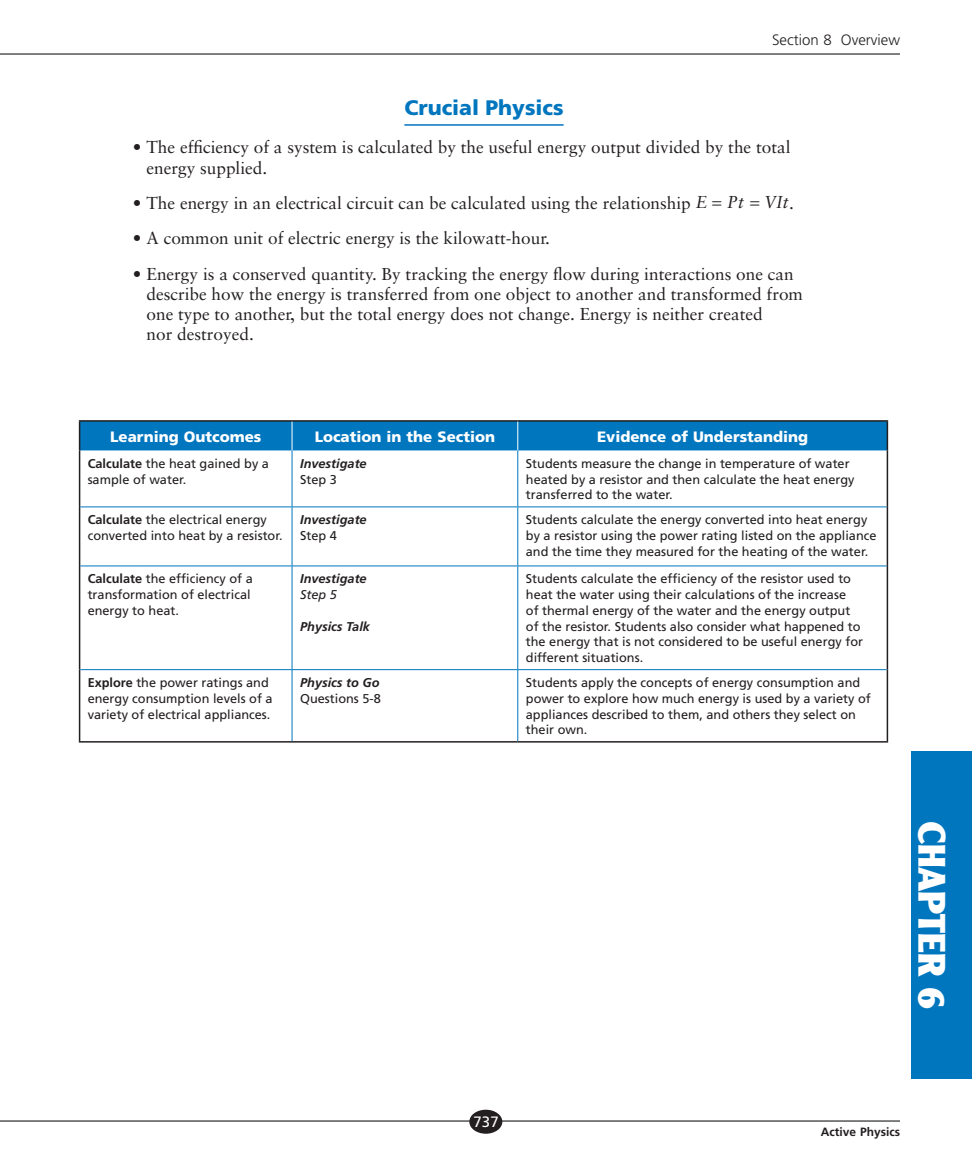
<style>
.page{position:relative;width:972px;height:1175px;background:#fff}
.page>*{position:absolute;margin:0;border:0;box-sizing:border-box;transform-origin:0 0}
.t1{font:900 37.5px "Clearface Gothic LH";color:#fff}
.t2{font:900 21px "Frutiger";color:#0076be}
.t3{font:17.25px/20.2px "Sabon";color:#231f20}
.t4{font:900 15px "Frutiger";color:#fff}
.t5{font:300 15px "Frutiger";color:#231f20}
.t6{font:15px "Frutiger";color:#fff}
.t7{font:12.75px/15.8px "Frutiger";color:#231f20}
.t8{font:italic 700 12.75px "Frutiger";color:#231f20}
.t9{font:italic 12.75px "Frutiger";color:#231f20}
.t10{font:700 12px "Frutiger";color:#231f20}
.s1{font-style:italic}
.s2{font-weight:700}
</style>
<div class="page">
<hr style="left:0;top:1120px;width:900px;height:1px;background:#000">
<hr style="left:0;top:54px;width:900px;height:1px;background:#000">
<div style="left:469px;top:1109px;width:33px;height:24px;background:#231f20;border-radius:50%"></div>
<div style="left:911px;top:751px;width:61px;height:327px;background:#0076be"></div>
<hr style="left:404px;top:124px;width:160px;height:2px;background:#0076be">
<hr style="left:79px;top:420px;width:213px;height:2px;background:#231f20">
<hr style="left:292px;top:420px;width:226px;height:2px;background:#231f20">
<hr style="left:518px;top:420px;width:370px;height:2px;background:#231f20">
<div style="left:79px;top:421px;width:809px;height:29px;background:#0076be"></div>
<hr style="left:79px;top:450px;width:1px;height:57px;background:#231f20">
<hr style="left:887px;top:450px;width:1px;height:57px;background:#231f20">
<hr style="left:79px;top:507px;width:1px;height:59px;background:#231f20">
<hr style="left:887px;top:507px;width:1px;height:59px;background:#231f20">
<hr style="left:79px;top:566px;width:1px;height:103px;background:#231f20">
<hr style="left:887px;top:566px;width:1px;height:103px;background:#231f20">
<hr style="left:79px;top:669px;width:1px;height:72px;background:#231f20">
<hr style="left:887px;top:669px;width:1px;height:72px;background:#231f20">
<hr style="left:79px;top:741px;width:213px;height:1px;background:#231f20">
<hr style="left:292px;top:741px;width:226px;height:1px;background:#231f20">
<hr style="left:518px;top:741px;width:370px;height:1px;background:#231f20">
<hr style="left:292px;top:450px;width:1px;height:56px;background:#0076be">
<hr style="left:517px;top:450px;width:1px;height:56px;background:#0076be">
<hr style="left:80px;top:506px;width:212px;height:1px;background:#0076be">
<hr style="left:292px;top:506px;width:226px;height:1px;background:#0076be">
<hr style="left:292px;top:507px;width:1px;height:58px;background:#0076be">
<hr style="left:518px;top:506px;width:369px;height:1px;background:#0076be">
<hr style="left:517px;top:507px;width:1px;height:58px;background:#0076be">
<hr style="left:80px;top:565px;width:212px;height:1px;background:#0076be">
<hr style="left:292px;top:565px;width:226px;height:1px;background:#0076be">
<hr style="left:292px;top:566px;width:1px;height:103px;background:#0076be">
<hr style="left:518px;top:565px;width:369px;height:1px;background:#0076be">
<hr style="left:517px;top:566px;width:1px;height:103px;background:#0076be">
<hr style="left:80px;top:669px;width:212px;height:1px;background:#0076be">
<hr style="left:292px;top:669px;width:226px;height:1px;background:#0076be">
<hr style="left:292px;top:670px;width:1px;height:71px;background:#0076be">
<hr style="left:518px;top:669px;width:369px;height:1px;background:#0076be">
<hr style="left:517px;top:670px;width:1px;height:71px;background:#0076be">
<p class="t5" style="left:772px;top:31px;width:129px">Section 8 Overview</p>
<h2 class="t2" style="left:404px;top:95px;width:161px">Crucial Physics</h2>
<h3 class="t3" style="left:147px;top:137px;width:646px;text-indent:-14px">• The efficiency of a system is calculated by the useful energy output divided by the total energy supplied.</h3>
<h3 class="t3" style="left:133px;top:193px;width:663px">• The energy in an electrical circuit can be calculated using the relationship <span class="s1">E Pt VIt</span>.</h3>
<h3 class="t3" style="left:133px;top:228px;width:418px">• A common unit of electric energy is the kilowatt-hour.</h3>
<p class="t3" style="left:146px;top:263px;width:658px;text-indent:-14px">• Energy is a conserved quantity. By tracking the energy flow during interactions one can describe how the energy is transferred from one object to another and transformed from one type to another, but the total energy does not change. Energy is neither created<br>nor destroyed.</p>
<p class="t4" style="left:110px;top:427px;width:153px">Learning Outcomes</p>
<p class="t4" style="left:315px;top:427px;width:182px">Location in the Section</p>
<p class="t4" style="left:597px;top:427px;width:213px">Evidence of Understanding</p>
<p class="t7" style="left:88px;top:455px;width:183px"><span class="s2">Calculate</span> the heat gained by a sample of water.</p>
<p class="t8" style="left:300px;top:456px;width:68px">Investigate</p>
<p class="t7" style="left:526px;top:455px;width:330px">Students measure the change in temperature of water heated by a resistor and then calculate the heat energy transferred to the water.</p>
<p class="t7" style="left:300px;top:471px;width:38px">Step 3</p>
<p class="t7" style="left:88px;top:512px;width:197px"><span class="s2">Calculate</span> the electrical energy converted into heat by a resistor.</p>
<p class="t8" style="left:300px;top:512px;width:68px">Investigate</p>
<p class="t7" style="left:300px;top:527px;width:38px">Step 4</p>
<p class="t7" style="left:88px;top:571px;width:167px"><span class="s2">Calculate</span> the efficiency of a transformation of electrical energy to heat.</p>
<p class="t8" style="left:300px;top:571px;width:68px">Investigate</p>
<p class="t9" style="left:300px;top:587px;width:38px">Step 5</p>
<p class="t8" style="left:300px;top:618px;width:71px">Physics Talk</p>
<p class="t7" style="left:88px;top:674px;width:186px"><span class="s2">Explore</span> the power ratings and energy consumption levels of a variety of electrical appliances.</p>
<p class="t8" style="left:300px;top:675px;width:81px">Physics to Go</p>
<p class="t7" style="left:300px;top:690px;width:82px">Questions 5-8</p>
<p class="t7" style="left:526px;top:512px;width:352px">Students calculate the energy converted into heat energy by a resistor using the power rating listed on the appliance and the time they measured for the heating of the water.</p>
<p class="t7" style="left:526px;top:571px;width:339px">Students calculate the efficiency of the resistor used to heat the water using their calculations of the increase<br>of thermal energy of the water and the energy output of the resistor. Students also consider what happened to the energy that is not considered to be useful energy for different situations.</p>
<p class="t7" style="left:526px;top:674px;width:347px">Students apply the concepts of energy consumption and power to explore how much energy is used by a variety of appliances described to them, and others they select on their own.</p>
<h1 class="t1" style="left:955px;top:820px;width:190px;rotate:90deg">CHAPTER 6</h1>
<p class="t6" style="left:474px;top:1112px;width:27px">737</p>
<p class="t10" style="left:821px;top:1124px;width:81px">Active Physics</p>
</div>
